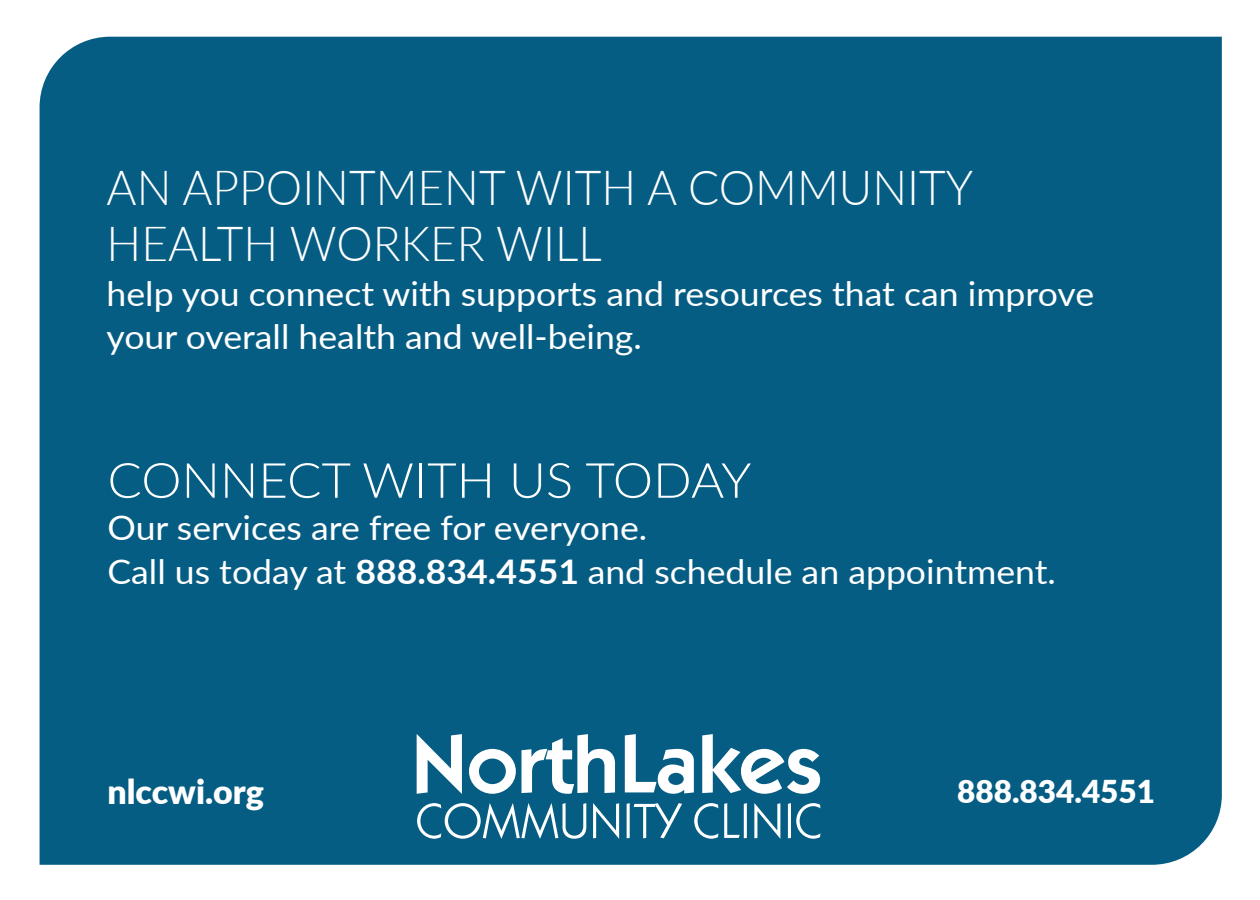
<style>
.page{position:relative;width:1260px;height:900px;background:#fff}
.page>*{position:absolute;margin:0;border:0;box-sizing:border-box;transform-origin:0 0}
.t1{font:300 48.5px/55.8px "Lato";color:#fff;scale:.95 1}
.t2{font:300 48.5px "Lato";color:#fff;scale:1.05 1}
.t3{font:34px/43.8px "Lato";color:#fff;scale:1.05 1}
.t4{font:900 34px "Lato";color:#fff}
.t5{font:900 31.5px "Lato";color:#fff}
.s1{font-weight:700}
</style>
<div class="page">
<div style="left:40px;top:37px;width:1182px;height:828px;background:#065d84"></div>
<svg style="left:417px;top:734px;width:45px;height:60px"></svg>
<svg style="left:469px;top:734px;width:146px;height:60px"></svg>
<svg style="left:625px;top:734px;width:69px;height:60px"></svg>
<svg style="left:702px;top:734px;width:118px;height:60px"></svg>
<svg style="left:417px;top:803px;width:169px;height:36px"></svg>
<svg style="left:593px;top:803px;width:26px;height:36px"></svg>
<svg style="left:627px;top:803px;width:55px;height:35px"></svg>
<svg style="left:694px;top:803px;width:24px;height:36px"></svg>
<svg style="left:724px;top:803px;width:23px;height:35px"></svg>
<svg style="left:754px;top:803px;width:26px;height:36px"></svg>
<svg style="left:788px;top:803px;width:32px;height:36px"></svg>
<h1 class="t1" style="left:107px;top:158px;width:914px">AN APPOINTMENT WITH A COMMUNITY<br>HEALTH WORKER WILL</h1>
<p class="t3" style="left:107px;top:270px;width:942px">help you connect with supports and resources that can improve your overall health and well-being.</p>
<h1 class="t2" style="left:107px;top:447px;width:615px">CONNECT WITH US TODAY</h1>
<p class="t3" style="left:107px;top:504px;width:905px">Our services are free for everyone.<br>Call us today at <span class="s1">888.834.4551</span> and schedule an appointment.</p>
<p class="t4" style="left:107px;top:766px;width:158px">nlccwi.org</p>
<p class="t5" style="left:957px;top:768px;width:199px">888.834.4551</p>
</div>
